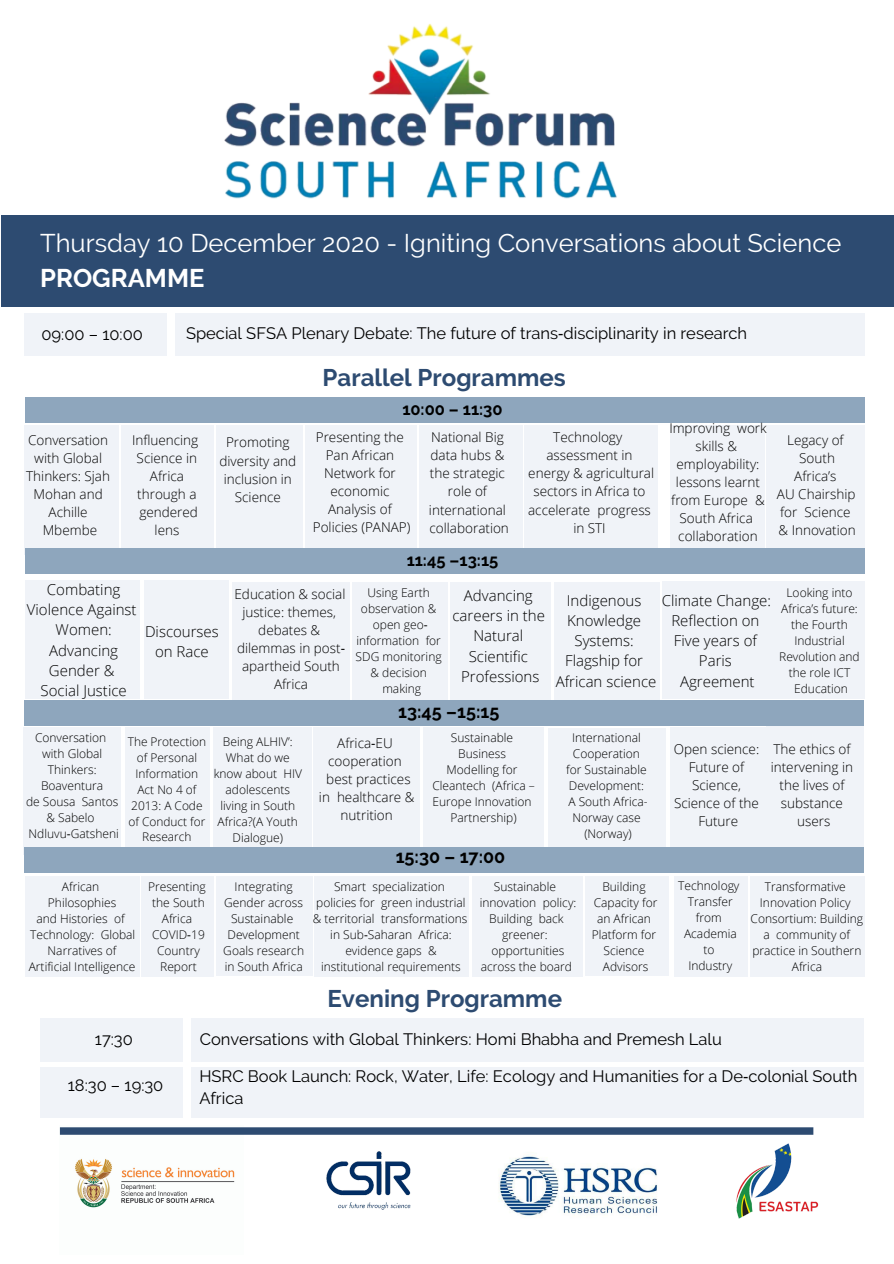
<style>
.page{position:relative;width:894px;height:1264px;background:#fff}
.page>*{position:absolute;margin:0;border:0;box-sizing:border-box;transform-origin:0 0}
.t1{font:25.5px "Raleway";color:#fff}
.t2{font:700 25.5px "Raleway";color:#fff}
.t3{font:700 24px "Raleway";color:#2d4b71}
.t4{font:700 18px "Raleway";color:#000}
.t5{font:16.5px/22.5px "Raleway";color:#000}
.t6{font:700 16.5px "Raleway";color:#000}
.t7{font:300 15px/20.2px "Open Sans";color:#000;text-align:center}
.t8{font:300 13.5px/18px "Open Sans";color:#000;text-align:center}
.t9{font:300 12px/16px "Open Sans";color:#000;text-align:center}
.t10{font:300 11.85px/15.9px "Open Sans";color:#000;text-align:center}
.s1{font-family:"Noto Sans"}
.s2{font-family:"Noto Sans";font-weight:400}
</style>
<div class="page">
<img style="left:59px;top:1127px;width:184px;height:81px">
<img style="left:736px;top:1143px;width:83px;height:76px">
<img style="left:279px;top:1134px;width:178px;height:76px">
<img style="left:499px;top:1155px;width:159px;height:61px">
<img style="left:224px;top:23px;width:393px;height:176px">
<div style="left:1px;top:215px;width:892px;height:92px;background:#2d4b71"></div>
<div style="left:25px;top:313px;width:142px;height:43px;background:#f0f3f8"></div>
<div style="left:175px;top:313px;width:689px;height:43px;background:#f0f3f8"></div>
<div style="left:25px;top:397px;width:839px;height:26px;background:#8ea6bd"></div>
<div style="left:40px;top:1018px;width:142px;height:44px;background:#f0f3f8"></div>
<div style="left:192px;top:1018px;width:671px;height:44px;background:#f0f3f8"></div>
<div style="left:40px;top:1066px;width:142px;height:51px;background:#f0f3f8"></div>
<div style="left:191px;top:1066px;width:672px;height:51px;background:#f0f3f8"></div>
<div style="left:24px;top:727px;width:97px;height:128px;background:#f0f3f8"></div>
<div style="left:25px;top:425px;width:94px;height:129px;background:#f0f3f8"></div>
<div style="left:121px;top:425px;width:92px;height:129px;background:#f0f3f8"></div>
<div style="left:216px;top:425px;width:86px;height:129px;background:#f0f3f8"></div>
<div style="left:305px;top:425px;width:111px;height:129px;background:#f0f3f8"></div>
<div style="left:418px;top:425px;width:104px;height:129px;background:#f0f3f8"></div>
<div style="left:524px;top:425px;width:134px;height:129px;background:#f0f3f8"></div>
<div style="left:670px;top:425px;width:94px;height:129px;background:#f0f3f8"></div>
<div style="left:766px;top:425px;width:98px;height:129px;background:#f0f3f8"></div>
<div style="left:25px;top:580px;width:115px;height:119px;background:#f0f3f8"></div>
<div style="left:125px;top:727px;width:84px;height:128px;background:#f0f3f8"></div>
<div style="left:25px;top:876px;width:114px;height:100px;background:#f0f3f8"></div>
<div style="left:144px;top:580px;width:84px;height:119px;background:#f0f3f8"></div>
<div style="left:213px;top:727px;width:98px;height:128px;background:#f0f3f8"></div>
<div style="left:141px;top:876px;width:72px;height:100px;background:#f0f3f8"></div>
<div style="left:232px;top:581px;width:117px;height:118px;background:#f0f3f8"></div>
<div style="left:313px;top:727px;width:107px;height:128px;background:#f0f3f8"></div>
<div style="left:216px;top:876px;width:97px;height:100px;background:#f0f3f8"></div>
<div style="left:352px;top:581px;width:95px;height:118px;background:#f0f3f8"></div>
<div style="left:548px;top:728px;width:117px;height:127px;background:#f0f3f8"></div>
<div style="left:314px;top:876px;width:155px;height:100px;background:#f0f3f8"></div>
<div style="left:450px;top:581px;width:101px;height:118px;background:#f0f3f8"></div>
<div style="left:554px;top:581px;width:106px;height:118px;background:#f0f3f8"></div>
<div style="left:661px;top:581px;width:112px;height:118px;background:#f0f3f8"></div>
<div style="left:670px;top:727px;width:96px;height:128px;background:#f0f3f8"></div>
<div style="left:423px;top:727px;width:121px;height:128px;background:#f0f3f8"></div>
<div style="left:472px;top:876px;width:110px;height:100px;background:#f0f3f8"></div>
<div style="left:585px;top:876px;width:83px;height:100px;background:#f0f3f8"></div>
<div style="left:673px;top:876px;width:74px;height:100px;background:#f0f3f8"></div>
<div style="left:774px;top:581px;width:90px;height:118px;background:#f0f3f8"></div>
<div style="left:766px;top:725px;width:97px;height:129px;background:#f0f3f8"></div>
<div style="left:749px;top:876px;width:115px;height:100px;background:#f0f3f8"></div>
<div style="left:25px;top:548px;width:839px;height:25px;background:#8ea6bd"></div>
<div style="left:24px;top:699px;width:839px;height:26px;background:#8ea6bd"></div>
<div style="left:24px;top:847px;width:839px;height:26px;background:#8ea6bd"></div>
<svg style="left:60px;top:1127px;width:753px;height:7px"></svg>
<h1 class="t1" style="left:40px;top:228px;width:802px">Thursday 10 December 2020 - Igniting Conversations about Science</h1>
<h1 class="t2" style="left:40px;top:263px;width:166px">PROGRAMME</h1>
<h3 class="t5" style="left:41px;top:322px;width:103px">09:00 – 10:00</h3>
<h3 class="t5" style="left:186px;top:322px;width:562px">Special SFSA Plenary Debate: The future of trans<span class="s1">‐</span>disciplinarity in research</h3>
<h2 class="t3" style="left:322px;top:364px;width:244px">Parallel Programmes</h2>
<h3 class="t6" style="left:402px;top:399px;width:102px">10:00 – 11:30</h3>
<p class="t8" style="left:26px;top:430px;width:85px">Conversation with Global<br>Thinkers: Sjah<br>Mohan and<br>Achille<br>Mbembe</p>
<p class="t8" style="left:132px;top:430px;width:68px">Influencing<br>Science in<br>Africa through a gendered lens</p>
<p class="t8" style="left:219px;top:433px;width:78px">Promoting diversity and inclusion in<br>Science</p>
<p class="t8" style="left:313px;top:428px;width:99px">Presenting the<br>Pan African<br>Network for economic<br>Analysis of<br>Policies (PANAP)</p>
<p class="t8" style="left:429px;top:428px;width:81px">National Big data hubs &amp; the strategic role of international collaboration</p>
<p class="t8" style="left:528px;top:428px;width:127px">Technology assessment in energy &amp; agricultural sectors in Africa to accelerate progress in STI</p>
<p class="t8" style="left:669px;top:419px;width:99px">Improving work skills &amp; employability: lessons learnt from Europe &amp;<br>South Africa collaboration</p>
<p class="t8" style="left:776px;top:430px;width:80px">Legacy of<br>South<br>Africa’s<br>AU Chairship for Science &amp; Innovation</p>
<p class="t7" style="left:27px;top:578px;width:111px">Combating<br>Violence Against<br>Women:<br>Advancing<br>Gender &amp;<br>Social Justice</p>
<p class="t7" style="left:145px;top:621px;width:75px">Discourses on Race</p>
<h3 class="t6" style="left:406px;top:551px;width:93px">11:45 –13:15</h3>
<p class="t8" style="left:234px;top:584px;width:112px">Education &amp; social justice: themes, debates &amp; dilemmas in post<span class="s2">‐ </span>apartheid South<br>Africa</p>
<p class="t9" style="left:355px;top:584px;width:87px">Using Earth observation &amp; open geo<span class="s2">‐ </span>information for<br>SDG monitoring &amp; decision making</p>
<p class="t7" style="left:452px;top:584px;width:94px">Advancing careers in the<br>Natural<br>Scientific<br>Professions</p>
<p class="t7" style="left:555px;top:589px;width:102px">Indigenous<br>Knowledge<br>Systems:<br>Flagship for<br>African science</p>
<p class="t7" style="left:661px;top:589px;width:111px">Climate Change:<br>Reflection on<br>Five years of<br>Paris<br>Agreement</p>
<p class="t9" style="left:779px;top:584px;width:82px">Looking into<br>Africa’s future: the Fourth<br>Industrial<br>Revolution and the role ICT<br>Education</p>
<h3 class="t4" style="left:398px;top:701px;width:103px">13:45 –15:15</h3>
<p class="t9" style="left:26px;top:729px;width:94px">Conversation with Global<br>Thinkers:<br>Boaventura<br>de Sousa Santos &amp; Sabelo<br>Ndluvu<span class="s2">‐</span>Gatsheni</p>
<p class="t10" style="left:128px;top:733px;width:80px">The Protection of Personal<br>Information<br>Act No 4 of<br>2013: A Code of Conduct for<br>Research</p>
<p class="t9" style="left:214px;top:733px;width:90px">Being ALHIV’:<br>What do we know about HIV adolescents living in South<br>Africa?(A Youth<br>Dialogue)</p>
<p class="t8" style="left:319px;top:733px;width:97px">Africa<span class="s2">‐</span>EU cooperation best practices in healthcare &amp; nutrition</p>
<p class="t9" style="left:432px;top:729px;width:104px">Sustainable<br>Business<br>Modelling for<br>Cleantech (Africa –<br>Europe Innovation<br>Partnership)</p>
<p class="t9" style="left:566px;top:729px;width:83px">International<br>Cooperation for Sustainable<br>Development:<br>A South Africa-<br>Norway case (Norway)</p>
<p class="t8" style="left:673px;top:740px;width:87px">Open science:<br>Future of<br>Science,<br>Science of the<br>Future</p>
<p class="t8" style="left:770px;top:740px;width:84px">The ethics of intervening in the lives of substance users</p>
<p class="t9" style="left:29px;top:878px;width:108px">African<br>Philosophies<br>and Histories of<br>Technology: Global<br>Narratives of<br>Artificial Intelligence</p>
<p class="t9" style="left:148px;top:878px;width:59px">Presenting the South<br>Africa<br>COVID<span class="s2">‐</span>19<br>Country<br>Report</p>
<p class="t9" style="left:223px;top:878px;width:82px">Integrating<br>Gender across<br>Sustainable<br>Development<br>Goals research in South Africa</p>
<p class="t9" style="left:313px;top:878px;width:156px">Smart specialization<br>policies for green industrial &amp; territorial transformations in Sub<span class="s2">‐</span>Saharan Africa: evidence gaps &amp; institutional requirements</p>
<p class="t9" style="left:479px;top:878px;width:98px">Sustainable innovation policy:<br>Building back greener: opportunities across the board</p>
<p class="t9" style="left:591px;top:878px;width:67px">Building<br>Capacity for an African<br>Platform for<br>Science<br>Advisors</p>
<p class="t9" style="left:678px;top:877px;width:63px">Technology<br>Transfer from<br>Academia to<br>Industry</p>
<p class="t9" style="left:750px;top:878px;width:114px">Transformative<br>Innovation Policy<br>Consortium: Building a community of practice in Southern<br>Africa</p>
<h3 class="t4" style="left:395px;top:846px;width:111px">15:30 – 17:00</h3>
<h3 class="t5" style="left:95px;top:1027px;width:39px">17:30</h3>
<h2 class="t3" style="left:327px;top:984px;width:236px">Evening Programme</h2>
<h3 class="t5" style="left:200px;top:1027px;width:523px">Conversations with Global Thinkers: Homi Bhabha and Premesh Lalu</h3>
<h3 class="t5" style="left:68px;top:1073px;width:97px">18:30 – 19:30</h3>
<h3 class="t5" style="left:199px;top:1064px;width:659px">HSRC Book Launch: Rock, Water, Life: Ecology and Humanities for a De<span class="s1">‐</span>colonial South<br>Africa</h3>
</div>
